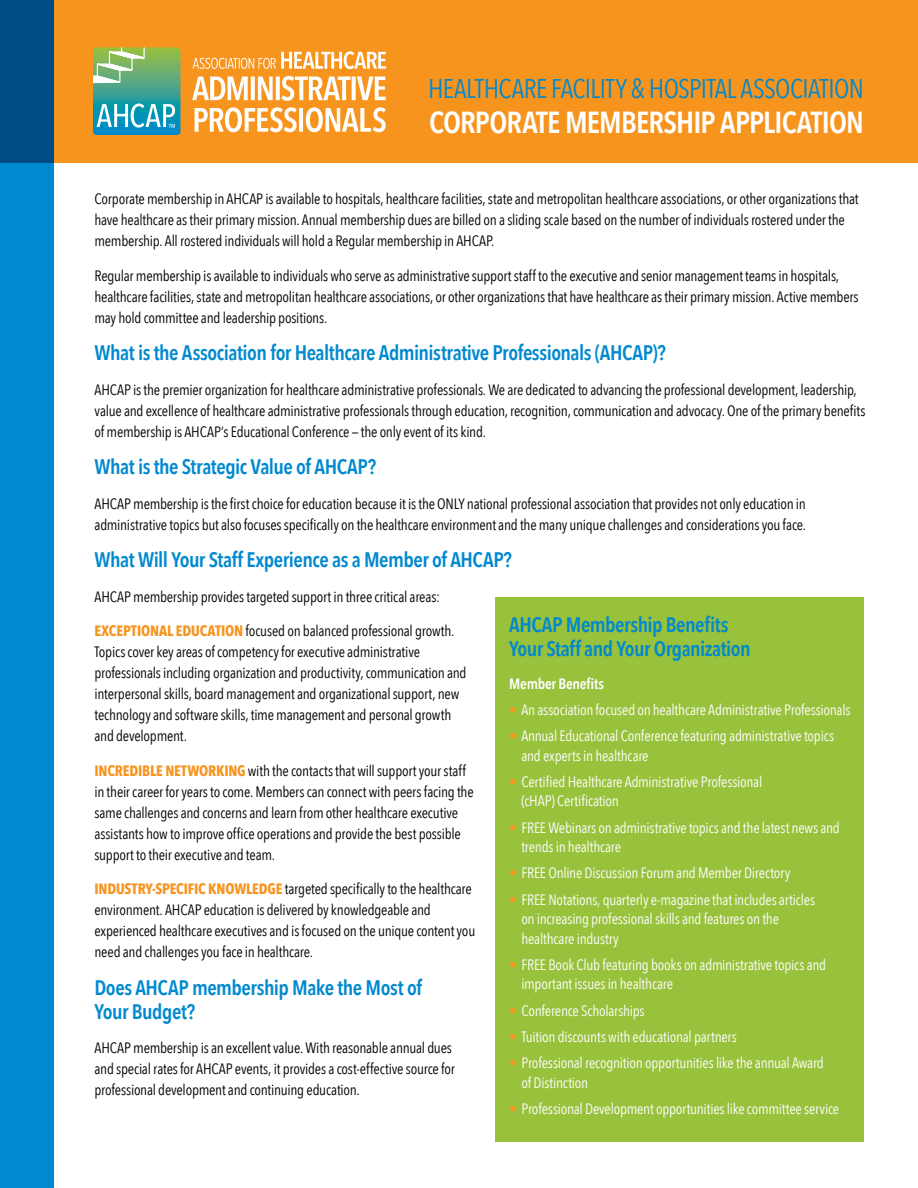
<style>
.page{position:relative;width:918px;height:1188px;background:#fff}
.page>*{position:absolute;margin:0;border:0;box-sizing:border-box;transform-origin:0 0}
.t1{font:600 30.3px "Avenir Next Condensed";letter-spacing:-.025em;color:#fff}
.t2{font:27px "Avenir Next Condensed";letter-spacing:-.02em;color:#0089cf}
.t3{font:600 21px/24px "Avenir Next Condensed";letter-spacing:-.025em;color:#0089cf}
.t4{font:15px/21px "Avenir Next Condensed";letter-spacing:-.015em;color:#000}
.t5{font:15px/19.5px "Avenir Next Condensed";letter-spacing:-.015em;color:#fff}
.t6{font:600 15px "Avenir Next Condensed";letter-spacing:-.015em;color:#fff}
.s1{font-weight:700;color:#f7941e}
.s2{color:#f7941e}
</style>
<div class="page">
<div style="left:0;top:0;width:918px;height:163px;background:#f7941e"></div>
<div style="left:0;top:0;width:54px;height:1188px;background:#0089cf"></div>
<svg style="left:93px;top:47px;width:87px;height:88px;background:#5fb09c"></svg>
<svg style="left:195px;top:107px;width:191px;height:25px"></svg>
<svg style="left:192px;top:76px;width:194px;height:25px"></svg>
<svg style="left:193px;top:51px;width:193px;height:18px"></svg>
<div style="left:0;top:0;width:54px;height:163px;background:#004b84"></div>
<div style="left:496px;top:597px;width:368px;height:545px;background:#98c13c"></div>
<h2 class="t2" style="left:428px;top:66px;width:437px">HEALTHCARE FACILITY &amp; HOSPITAL ASSOCIATION</h2>
<h1 class="t1" style="left:429px;top:96px;width:436px">CORPORATE MEMBERSHIP APPLICATION</h1>
<p class="t4" style="left:94px;top:188px;width:766px">Corporate membership in AHCAP is available to hospitals, healthcare facilities, state and metropolitan healthcare associations, or other organizations that have healthcare as their primary mission. Annual membership dues are billed on a sliding scale based on the number of individuals rostered under the membership. All rostered individuals will hold a Regular membership in AHCAP.</p>
<p class="t4" style="left:94px;top:264px;width:766px">Regular membership is available to individuals who serve as administrative support staff to the executive and senior management teams in hospitals, healthcare facilities, state and metropolitan healthcare associations, or other organizations that have healthcare as their primary mission. Active members may hold committee and leadership positions.</p>
<h3 class="t3" style="left:94px;top:340px;width:573px">What is the Association for Healthcare Administrative Professionals (AHCAP)?</h3>
<p class="t4" style="left:94px;top:378px;width:773px">AHCAP is the premier organization for healthcare administrative professionals. We are dedicated to advancing the professional development, leadership, value and excellence of healthcare administrative professionals through education, recognition, communication and advocacy. One of the primary benefits of membership is AHCAP’s Educational Conference — the only event of its kind.</p>
<h3 class="t3" style="left:94px;top:454px;width:283px">What is the Strategic Value of AHCAP?</h3>
<p class="t4" style="left:94px;top:492px;width:713px">AHCAP membership is the first choice for education because it is the ONLY national professional association that provides not only education in administrative topics but also focuses specifically on the healthcare environment and the many unique challenges and considerations you face.</p>
<h3 class="t3" style="left:94px;top:547px;width:419px">What Will Your Staff Experience as a Member of AHCAP?</h3>
<p class="t4" style="left:94px;top:585px;width:347px">AHCAP membership provides targeted support in three critical areas:</p>
<p class="t4" style="left:94px;top:620px;width:374px"><span class="s1">EXCEPTIONAL EDUCATION</span> focused on balanced professional growth.<br>Topics cover key areas of competency for executive administrative professionals including organization and productivity, communication and interpersonal skills, board management and organizational support, new technology and software skills, time management and personal growth and development.</p>
<p class="t4" style="left:94px;top:759px;width:381px"><span class="s1">INCREDIBLE NETWORKING</span> with the contacts that will support your staff in their career for years to come. Members can connect with peers facing the same challenges and concerns and learn from other healthcare executive assistants how to improve office operations and provide the best possible support to their executive and team.</p>
<p class="t4" style="left:94px;top:878px;width:382px"><span class="s1">INDUSTRY-SPECIFIC KNOWLEDGE</span> targeted specifically to the healthcare environment. AHCAP education is delivered by knowledgeable and experienced healthcare executives and is focused on the unique content you need and challenges you face in healthcare.</p>
<h3 class="t3" style="left:94px;top:975px;width:329px">Does AHCAP membership Make the Most of<br>Your Budget?</h3>
<p class="t4" style="left:94px;top:1037px;width:362px">AHCAP membership is an excellent value. With reasonable annual dues and special rates for AHCAP events, it provides a cost-effective source for professional development and continuing education.</p>
<h3 class="t3" style="left:509px;top:612px;width:243px">AHCAP Membership Benefits<br>Your Staff and Your Organization</h3>
<p class="t6" style="left:509px;top:671px;width:96px">Member Benefits</p>
<p class="t5" style="left:509px;top:699px;width:343px"><span class="s2">•</span> An association focused on healthcare Administrative Professionals</p>
<p class="t5" style="left:521px;top:726px;width:314px;text-indent:-12px"><span class="s2">•</span> Annual Educational Conference featuring administrative topics and experts in healthcare</p>
<p class="t5" style="left:521px;top:771px;width:242px;text-indent:-12px"><span class="s2">•</span> Certified Healthcare Administrative Professional (cHAP) Certification</p>
<p class="t5" style="left:521px;top:817px;width:320px;text-indent:-12px"><span class="s2">•</span> FREE Webinars on administrative topics and the latest news and trends in healthcare</p>
<p class="t5" style="left:509px;top:863px;width:283px"><span class="s2">•</span> FREE Online Discussion Forum and Member Directory</p>
<p class="t5" style="left:521px;top:889px;width:295px;text-indent:-12px"><span class="s2">•</span> FREE Notations, quarterly e-magazine that includes articles on increasing professional skills and features on the healthcare industry</p>
<p class="t5" style="left:521px;top:954px;width:306px;text-indent:-12px"><span class="s2">•</span> FREE Book Club featuring books on administrative topics and important issues in healthcare</p>
<p class="t5" style="left:509px;top:1000px;width:137px"><span class="s2">•</span> Conference Scholarships</p>
<p class="t5" style="left:509px;top:1026px;width:229px"><span class="s2">•</span> Tuition discounts with educational partners</p>
<p class="t5" style="left:521px;top:1053px;width:304px;text-indent:-12px"><span class="s2">•</span> Professional recognition opportunities like the annual Award of Distinction</p>
<p class="t5" style="left:509px;top:1098px;width:332px"><span class="s2">•</span> Professional Development opportunities like committee service</p>
</div>
